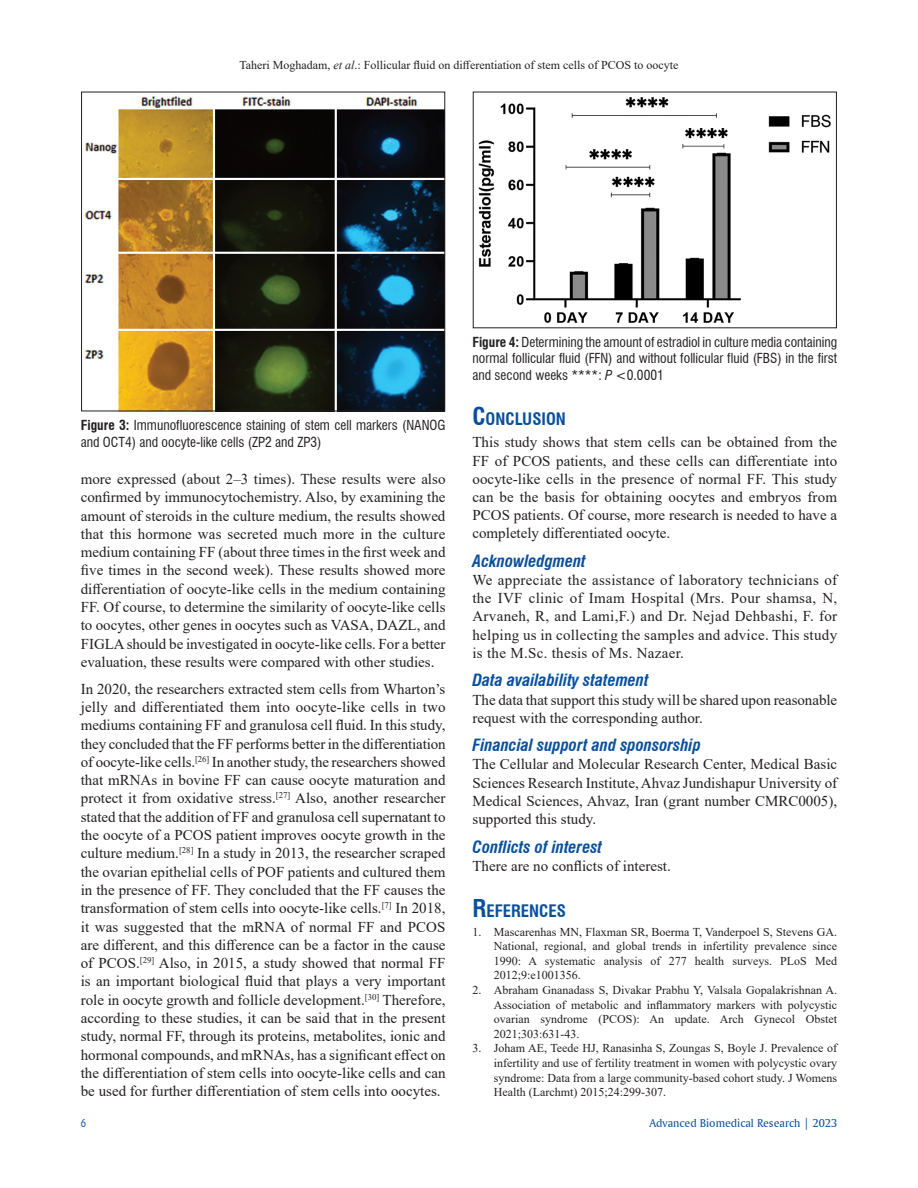
<style>
.page{position:relative;width:918px;height:1188px;background:#fff}
.page>*{position:absolute;margin:0;border:0;box-sizing:border-box;transform-origin:0 0}
.t1{font:700 condensed 16.8px "Swiss 721 BT";color:#08509d}
.t2{font:italic 700 condensed 16.5px "Swiss 721 BT";color:#08509d}
.TX{font:15px/18.3px "Times New Roman";color:#231f20;text-align:justify}
.FGC{font:condensed 13.5px/16.2px "Swiss 721 BT";color:#231f20}
.REF{font:12px/14.5px "Times New Roman";color:#231f20;text-align:justify}
.t3{font:12px "Amerigo BT Roman A";color:#08509d}
.t4{font:12px "Bell Centennial BT Address";color:#08509d}
.s1{font-style:italic}
.s2{font-weight:700}
.s3{font-size:24px}
</style>
<div class="page">
<img style="left:85px;top:96px;width:358px;height:313px">
<div style="left:81px;top:92px;width:364px;height:319px;border:1px solid #231f20"></div>
<img style="left:478px;top:97px;width:353px;height:226px">
<p class="REF" style="left:239px;top:57px;width:441px">Taheri Moghadam, <span class="s1">et al</span>.: Follicular fluid on differentiation of stem cells of PCOS to oocyte</p>
<p class="FGC" style="left:81px;top:417px;width:366px"><span class="s2">Figure 3:</span> Immunofluorescence staining of stem cell markers (NANOG and OCT4) and oocyte‑like cells (ZP2 and ZP3)</p>
<p class="TX" style="left:81px;top:469px;width:366px">more expressed (about 2–3 times). These results were also confirmed by immunocytochemistry. Also, by examining the amount of steroids in the culture medium, the results showed that this hormone was secreted much more in the culture medium containing FF (about three times in the first week and five times in the second week). These results showed more differentiation of oocyte‑like cells in the medium containing FF. Of course, to determine the similarity of oocyte‑like cells to oocytes, other genes in oocytes such as VASA, DAZL, and FIGLA should be investigated in oocyte‑like cells. For a better evaluation, these results were compared with other studies.</p>
<p class="TX" style="left:81px;top:679px;width:366px">In 2020, the researchers extracted stem cells from Wharton’s jelly and differentiated them into oocyte‑like cells in two mediums containing FF and granulosa cell fluid. In this study, they concluded that the FF performs better in the differentiation of oocyte‑like cells.<sup>[26]</sup> In another study, the researchers showed that mRNAs in bovine FF can cause oocyte maturation and protect it from oxidative stress.<sup>[27]</sup> Also, another researcher stated that the addition of FF and granulosa cell supernatant to the oocyte of a PCOS patient improves oocyte growth in the culture medium.<sup>[28]</sup> In a study in 2013, the researcher scraped the ovarian epithelial cells of POF patients and cultured them in the presence of FF. They concluded that the FF causes the transformation of stem cells into oocyte‑like cells.<sup>[7]</sup> In 2018, it was suggested that the mRNA of normal FF and PCOS are different, and this difference can be a factor in the cause of PCOS.<sup>[29]</sup> Also, in 2015, a study showed that normal FF is an important biological fluid that plays a very important role in oocyte growth and follicle development.<sup>[30]</sup> Therefore, according to these studies, it can be said that in the present study, normal FF, through its proteins, metabolites, ionic and hormonal compounds, and mRNAs, has a significant effect on the differentiation of stem cells into oocyte‑like cells and can be used for further differentiation of stem cells into oocytes.</p>
<p class="FGC" style="left:472px;top:334px;width:366px;text-align:justify"><span class="s2">Figure 4:</span> Determining the amount of estradiol in culture media containing normal follicular fluid (FFN) and without follicular fluid (FBS) in the first and second weeks ****: <span class="s1">P</span> &lt;0.0001</p>
<h1 class="t1" style="left:472px;top:409px;width:95px"><span class="s3">C</span>ONCLUSION</h1>
<p class="TX" style="left:472px;top:433px;width:366px">This study shows that stem cells can be obtained from the FF of PCOS patients, and these cells can differentiate into oocyte‑like cells in the presence of normal FF. This study can be the basis for obtaining oocytes and embryos from PCOS patients. Of course, more research is needed to have a completely differentiated oocyte.</p>
<h2 class="t2" style="left:472px;top:551px;width:115px">Acknowledgment</h2>
<p class="TX" style="left:472px;top:570px;width:366px">We appreciate the assistance of laboratory technicians of the IVF clinic of Imam Hospital (Mrs. Pour shamsa, N, Arvaneh, R, and Lami,F.) and Dr. Nejad Dehbashi, F. for helping us in collecting the samples and advice. This study is the M.Sc. thesis of Ms. Nazaer.</p>
<h2 class="t2" style="left:472px;top:670px;width:178px">Data availability statement</h2>
<p class="TX" style="left:472px;top:690px;width:366px">The data that support this study will be shared upon reasonable request with the corresponding author.</p>
<h2 class="t2" style="left:472px;top:735px;width:230px">Financial support and sponsorship</h2>
<p class="TX" style="left:472px;top:755px;width:366px">The Cellular and Molecular Research Center, Medical Basic Sciences Research Institute, Ahvaz Jundishapur University of Medical Sciences, Ahvaz, Iran (grant number CMRC0005), supported this study.</p>
<h2 class="t2" style="left:472px;top:837px;width:131px">Conflicts of interest</h2>
<p class="TX" style="left:472px;top:856px;width:200px">There are no conflicts of interest.</p>
<h1 class="t1" style="left:472px;top:901px;width:95px"><span class="s3">R</span>EFERENCES</h1>
<p class="REF" style="left:494px;top:924px;width:345px;text-indent:-21px">1. Mascarenhas MN, Flaxman SR, Boerma T, Vanderpoel S, Stevens GA.<br>National, regional, and global trends in infertility prevalence since 1990: A systematic analysis of 277 health surveys. PLoS Med 2012;9:e1001356.</p>
<p class="REF" style="left:494px;top:982px;width:345px;text-indent:-21px">2. Abraham Gnanadass S, Divakar Prabhu Y, Valsala Gopalakrishnan A.<br>Association of metabolic and inflammatory markers with polycystic ovarian syndrome (PCOS): An update. Arch Gynecol Obstet 2021;303:631‑43.</p>
<p class="REF" style="left:494px;top:1041px;width:345px;text-indent:-21px">3. Joham AE, Teede HJ, Ranasinha S, Zoungas S, Boyle J. Prevalence of infertility and use of fertility treatment in women with polycystic ovary syndrome: Data from a large community‑based cohort study. J Womens Health (Larchmt) 2015;24:299‑307.</p>
<p class="t4" style="left:81px;top:1116px;width:7px">6</p>
<p class="t3" style="left:649px;top:1116px;width:189px">Advanced Biomedical Research | 2023</p>
</div>
